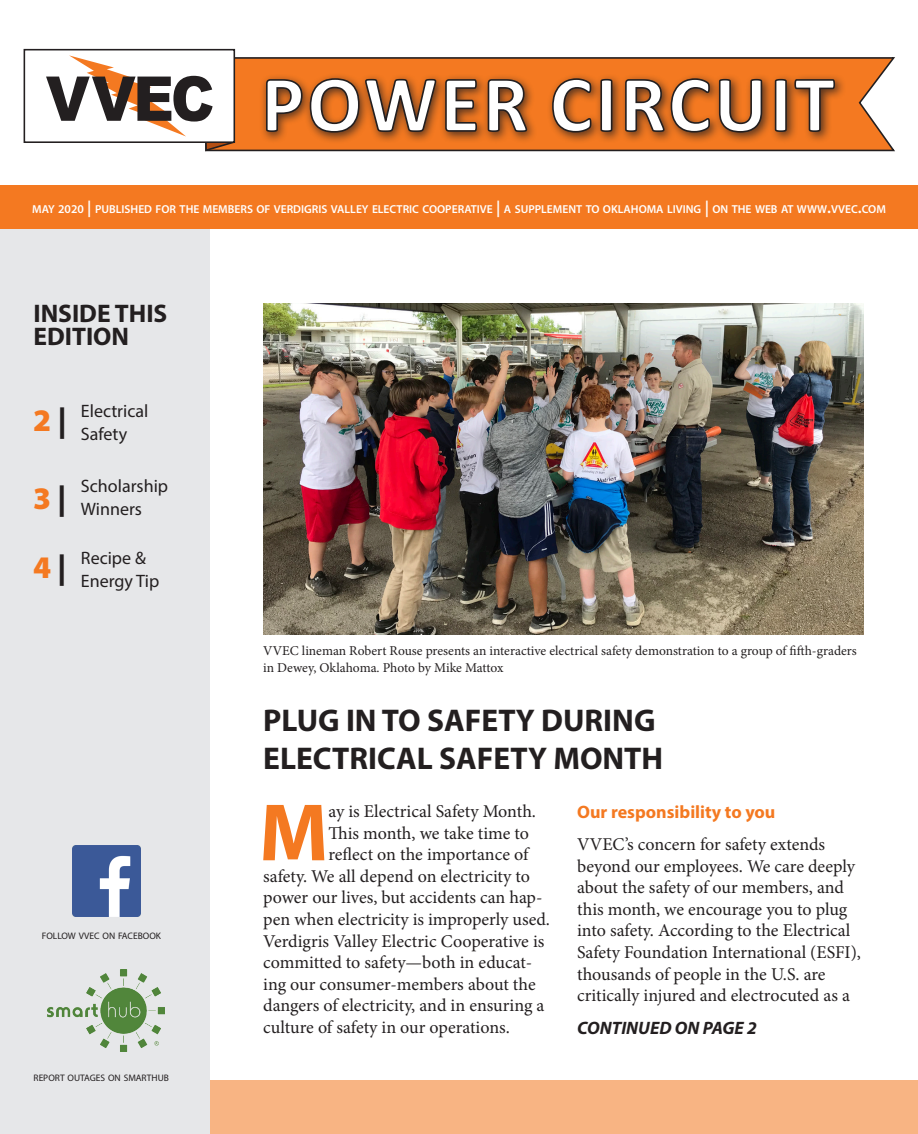
<style>
.page{position:relative;width:918px;height:1134px;background:#fff}
.page>*{position:absolute;margin:0;border:0;box-sizing:border-box;transform-origin:0 0}
.t1{font:700 82.05px "Myriad Pro";color:#f47921}
.t2{font:700 31.5px "Myriad Pro";color:#231f20}
.t3{font:900 31.5px "Myriad Pro";color:#f47921}
.t4{font:700 25.5px "Myriad Pro";color:#231f20}
.t5{font:18px/21.6px "Minion Pro";color:#231f20}
.t6{font:18px "Myriad Pro";color:#231f20}
.t7{font:700 18px "Myriad Pro";color:#f47921}
.t8{font:italic 700 18px "Myriad Pro";color:#231f20}
.t9{font:13.5px/16.2px "Minion Pro";color:#231f20}
.t10{font:600 11.55px "Myriad Pro";color:#fff}
.t11{font:9.45px "Myriad Pro";color:#231f20}
.s1{font-size:12px}
.s2{font-size:16.5px}
.s3{color:#231f20}
</style>
<div class="page">
<div style="left:0;top:1080px;width:918px;height:54px;background:#f8b483"></div>
<div style="left:0;top:229px;width:209px;height:905px;background:#e6e7e9"></div>
<div style="left:0;top:186px;width:918px;height:43px;background:#f47921"></div>
<img style="left:72px;top:845px;width:68px;height:71px">
<svg style="left:242px;top:57px;width:653px;height:95px;background:#dd7d38"></svg>
<div style="left:260px;top:73px;width:586px;height:71px;background:#231f20;opacity:.75"></div>
<svg style="left:265px;top:77px;width:571px;height:58px"></svg>
<svg style="left:46px;top:55px;width:196px;height:97px"></svg>
<div style="left:24px;top:49px;width:211px;height:94px;border:2px solid #231f20"></div>
<img style="left:48px;top:970px;width:117px;height:82px">
<img style="left:263px;top:303px;width:601px;height:332px">
<p class="t10" style="left:32px;top:201px;width:855px">MAY <span class="s1">2020</span> <span class="s2">|</span> PUBLISHED FOR THE MEMBERS OF VERDIGRIS VALLEY ELECTRIC COOPERATIVE <span class="s2">|</span> A SUPPLEMENT TO OKLAHOMA LIVING <span class="s2">|</span> ON THE WEB AT WWW<span class="s2">.</span>VVEC<span class="s2">.</span>COM</p>
<p class="t4" style="left:33px;top:297px;width:136px">INSIDE THIS</p>
<p class="t4" style="left:33px;top:320px;width:97px">EDITION</p>
<p class="t3" style="left:33px;top:399px;width:35px">2 <span class="s3">|</span></p>
<p class="t3" style="left:33px;top:477px;width:35px">3 <span class="s3">|</span></p>
<p class="t3" style="left:33px;top:546px;width:35px">4 <span class="s3">|</span></p>
<p class="t6" style="left:81px;top:400px;width:69px">Electrical</p>
<p class="t6" style="left:81px;top:423px;width:48px">Safety</p>
<p class="t6" style="left:81px;top:475px;width:89px">Scholarship</p>
<p class="t6" style="left:81px;top:498px;width:63px">Winners</p>
<p class="t6" style="left:81px;top:547px;width:67px">Recipe &amp;</p>
<p class="t6" style="left:81px;top:570px;width:80px">Energy Tip</p>
<p class="t11" style="left:42px;top:930px;width:121px">FOLLOW VVEC ON FACEBOOK</p>
<p class="t11" style="left:34px;top:1072px;width:137px">REPORT OUTAGES ON SMARTHUB</p>
<p class="t9" style="left:263px;top:643px;width:595px">VVEC lineman Robert Rouse presents an interactive electrical safety demonstration to a group of fifth-graders in Dewey, Oklahoma. Photo by Mike Mattox</p>
<p class="t2" style="left:263px;top:700px;width:394px">PLUG IN TO SAFETY DURING</p>
<p class="t2" style="left:263px;top:738px;width:402px">ELECTRICAL SAFETY MONTH</p>
<p class="t7" style="left:577px;top:800px;width:200px">Our responsibility to you</p>
<p class="t5" style="left:577px;top:834px;width:285px">VVEC’s concern for safety extends beyond our employees. We care deeply about the safety of our members, and this month, we encourage you to plug into safety. According to the Electrical Safety Foundation International (ESFI), thousands of people in the U.S. are critically injured and electrocuted as a</p>
<p class="t1" style="left:259px;top:779px;width:71px">M</p>
<p class="t5" style="left:329px;top:801px;width:209px">ay is Electrical Safety Month.</p>
<p class="t5" style="left:329px;top:822px;width:202px">This month, we take time to</p>
<p class="t5" style="left:329px;top:844px;width:201px">reflect on the importance of</p>
<p class="t5" style="left:263px;top:865px;width:268px">safety. We all depend on electricity to</p>
<p class="t5" style="left:263px;top:887px;width:281px">power our lives, but accidents can hap-</p>
<p class="t5" style="left:263px;top:909px;width:288px">pen when electricity is improperly used.</p>
<p class="t5" style="left:263px;top:930px;width:283px">Verdigris Valley Electric Cooperative is</p>
<p class="t5" style="left:263px;top:952px;width:271px">committed to safety—both in educat-</p>
<p class="t5" style="left:263px;top:973px;width:274px">ing our consumer-members about the</p>
<p class="t5" style="left:263px;top:995px;width:283px">dangers of electricity, and in ensuring a</p>
<p class="t5" style="left:263px;top:1017px;width:248px">culture of safety in our operations.</p>
<p class="t8" style="left:577px;top:1016px;width:181px">CONTINUED ON PAGE 2</p>
</div>
